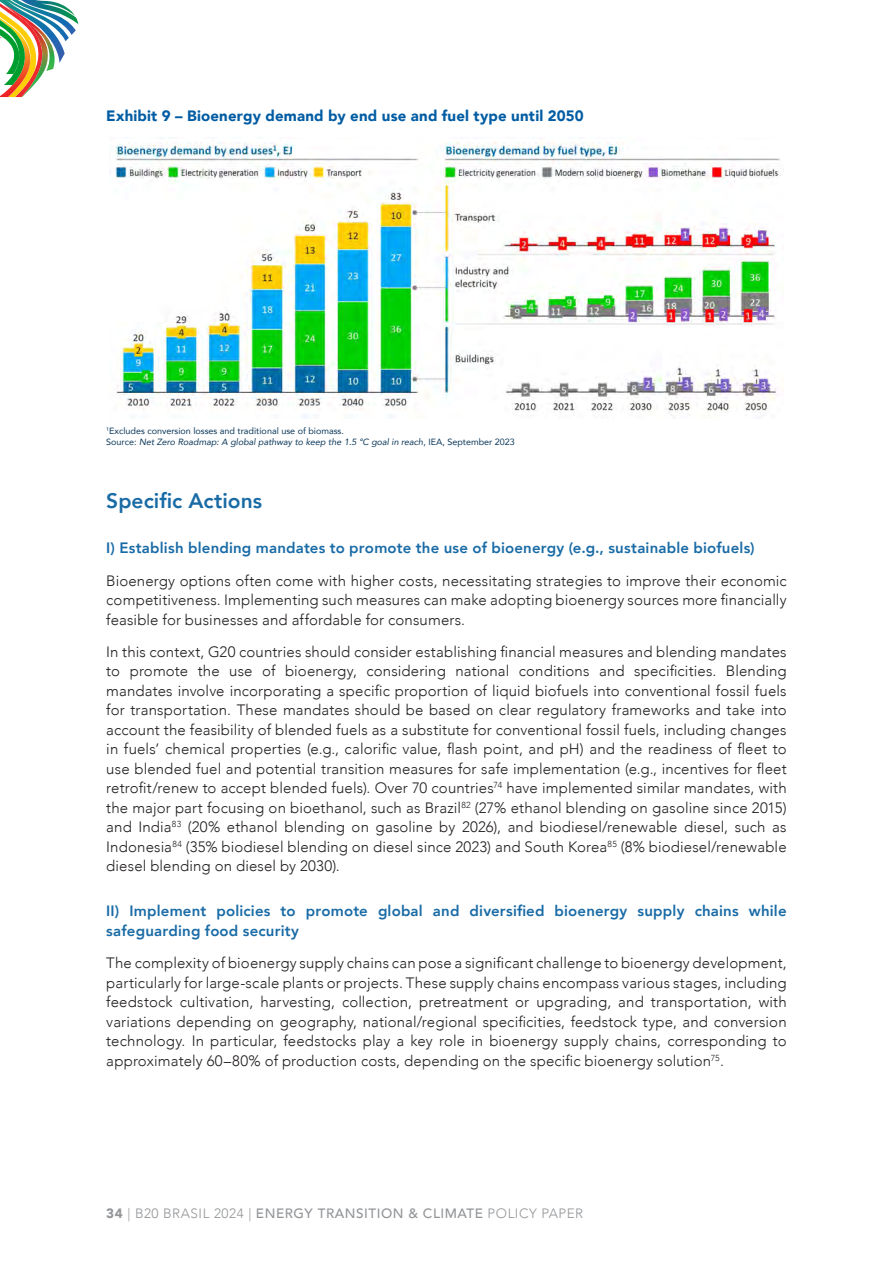
<style>
.page{position:relative;width:893px;height:1263px;background:#fff}
.page>*{position:absolute;margin:0;border:0;box-sizing:border-box;transform-origin:0 0}
.t1{font:800 21px "Avenir";color:#196ba6}
.t2{font:300 15px/19.5px "Avenir";letter-spacing:.01em;color:#231f20;text-align:justify}
.t3{font:800 15px/19.5px "Avenir";letter-spacing:.01em;color:#196ba6}
.t4{font:900 15px "Avenir";letter-spacing:.015em;color:#015ca3}
.t5{font:300 13.5px "Avenir";letter-spacing:.04em;color:#939598}
.t6{font:9px/11.2px "Avenir";color:#0a3759}
.s1{font-style:italic}
.s2{font-weight:900}
.s3{font-weight:500}
</style>
<div class="page">
<img style="left:115px;top:141px;width:666px;height:277px">
<img style="left:69px;top:24px;width:7px;height:11px">
<img style="left:56px;top:24px;width:13px;height:39px">
<img style="left:54px;top:24px;width:2px;height:41px">
<img style="left:0;top:0;width:54px;height:97px">
<img style="left:4px;top:0;width:74px;height:24px">
<p class="t4" style="left:106px;top:103px;width:479px">Exhibit 9 – Bioenergy demand by end use and fuel type until 2050</p>
<p class="t6" style="left:106px;top:425px;width:410px"><sup>1</sup>Excludes conversion losses and traditional use of biomass.<br>Source: <span class="s1">Net Zero Roadmap: A global pathway to keep the 1.5 °C goal in reach</span>, IEA, September 2023</p>
<h1 class="t1" style="left:106px;top:485px;width:157px">Specific Actions</h1>
<p class="t3" style="left:106px;top:538px;width:650px">I) Establish blending mandates to promote the use of bioenergy (e.g., sustainable biofuels)</p>
<p class="t2" style="left:106px;top:571px;width:682px">Bioenergy options often come with higher costs, necessitating strategies to improve their economic competitiveness. Implementing such measures can make adopting bioenergy sources more financially feasible for businesses and affordable for consumers.</p>
<p class="t2" style="left:106px;top:642px;width:682px">In this context, G20 countries should consider establishing financial measures and blending mandates to promote the use of bioenergy, considering national conditions and specificities. Blending mandates involve incorporating a specific proportion of liquid biofuels into conventional fossil fuels for transportation. These mandates should be based on clear regulatory frameworks and take into account the feasibility of blended fuels as a substitute for conventional fossil fuels, including changes in fuels’ chemical properties (e.g., calorific value, flash point, and pH) and the readiness of fleet to use blended fuel and potential transition measures for safe implementation (e.g., incentives for fleet retrofit/renew to accept blended fuels). Over 70 countries<sup>74</sup> have implemented similar mandates, with the major part focusing on bioethanol, such as Brazil<sup>82</sup> (27% ethanol blending on gasoline since 2015) and India<sup>83</sup> (20% ethanol blending on gasoline by 2026), and biodiesel/renewable diesel, such as Indonesia<sup>84</sup> (35% biodiesel blending on diesel since 2023) and South Korea<sup>85</sup> (8% biodiesel/renewable diesel blending on diesel by 2030).</p>
<p class="t3" style="left:106px;top:901px;width:682px">II) Implement policies to promote global and diversified bioenergy supply chains while safeguarding food security</p>
<p class="t2" style="left:106px;top:953px;width:682px">The complexity of bioenergy supply chains can pose a significant challenge to bioenergy development, particularly for large-scale plants or projects. These supply chains encompass various stages, including feedstock cultivation, harvesting, collection, pretreatment or upgrading, and transportation, with variations depending on geography, national/regional specificities, feedstock type, and conversion technology. In particular, feedstocks play a key role in bioenergy supply chains, corresponding to approximately 60–80% of production costs, depending on the specific bioenergy solution<sup>75</sup>.</p>
<p class="t5" style="left:106px;top:1205px;width:478px"><span class="s2">34</span> | B20 BRASIL 2024 | <span class="s3">ENERGY TRANSITION &amp; CLIMATE</span> POLICY PAPER</p>
</div>
